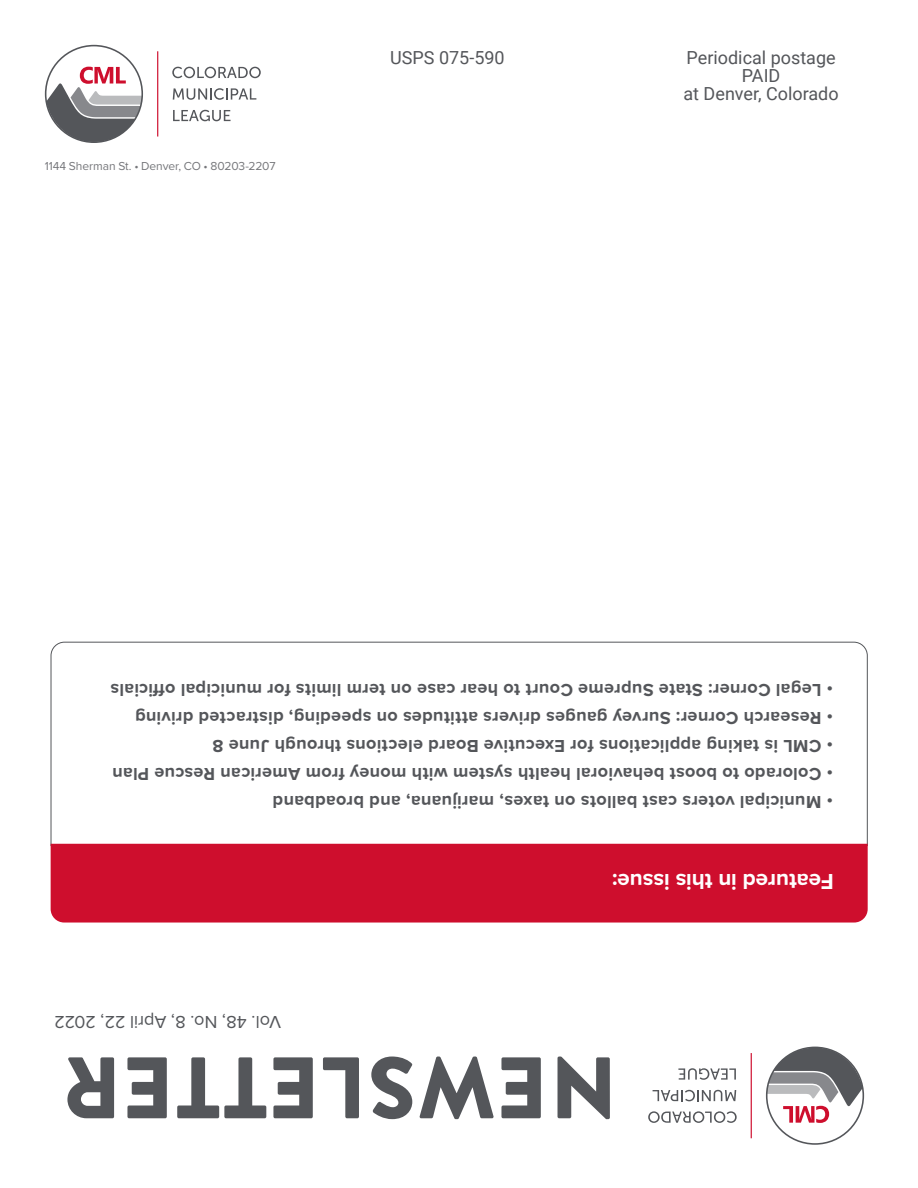
<style>
.page{position:relative;width:918px;height:1188px;background:#fff}
.page>*{position:absolute;margin:0;border:0;box-sizing:border-box;transform-origin:0 0}
.t1{font:900 87px "Brandon Grotesque";letter-spacing:.02em;color:#54565a}
.t2{font:700 22.5px "Proxima Nova";letter-spacing:-.005em;color:#fff}
.t3{font:700 18px "Proxima Nova";letter-spacing:.015em;color:#54565a}
.t4{font:18px/18px "Roboto";color:#54565a;text-align:center}
.t5{font:18px "Proxima Nova";color:#54565a}
.t6{font:12px "Proxima Nova";letter-spacing:-.005em;color:#76777b}
</style>
<div class="page">
<hr style="left:157px;top:51px;width:1px;height:86px;background:#ce0e2d">
<svg style="left:46px;top:67px;width:97px;height:75px"></svg>
<svg style="left:172px;top:67px;width:89px;height:11px"></svg>
<svg style="left:173px;top:88px;width:83px;height:12px"></svg>
<svg style="left:173px;top:110px;width:58px;height:11px"></svg>
<hr style="left:751px;top:1053px;width:1px;height:85px;background:#ce0e2d">
<svg style="left:766px;top:1048px;width:97px;height:75px"></svg>
<svg style="left:648px;top:1111px;width:89px;height:12px"></svg>
<svg style="left:653px;top:1090px;width:83px;height:11px"></svg>
<svg style="left:678px;top:1068px;width:58px;height:12px"></svg>
<svg style="left:50px;top:641px;width:818px;height:205px"></svg>
<div style="left:51px;top:844px;width:817px;height:79px;background:#ce0e2d"></div>
<p class="t6" style="left:45px;top:157px;width:232px">1144 Sherman St. • Denver, CO • 80203-2207</p>
<p class="t4" style="left:390px;top:48px;width:116px">USPS 075-590</p>
<p class="t4" style="left:684px;top:48px;width:157px">Periodical postage<br>PAID<br>at Denver, Colorado</p>
<p class="t3" style="left:833px;top:704px;width:724px;rotate:-180deg">• Legal Corner: State Supreme Court to hear case on term limits for municipal officials</p>
<p class="t3" style="left:833px;top:731px;width:699px;rotate:-180deg">• Research Corner: Survey gauges drivers attitudes on speeding, distracted driving</p>
<p class="t3" style="left:833px;top:759px;width:622px;rotate:-180deg">• CML is taking applications for Executive Board elections through June 8</p>
<p class="t3" style="left:833px;top:787px;width:722px;rotate:-180deg">• Colorado to boost behavioral health system with money from American Rescue Plan</p>
<p class="t3" style="left:833px;top:815px;width:562px;rotate:-180deg">• Municipal voters cast ballots on taxes, marijuana, and broadband</p>
<p class="t5" style="left:281px;top:1035px;width:228px;rotate:-180deg">Vol. 48, No. 8, April 22, 2022</p>
<p class="t2" style="left:834px;top:899px;width:223px;rotate:-180deg">Featured in this issue:</p>
<h1 class="t1" style="left:617px;top:1149px;width:556px;rotate:-180deg">NEWSLETTER</h1>
</div>
